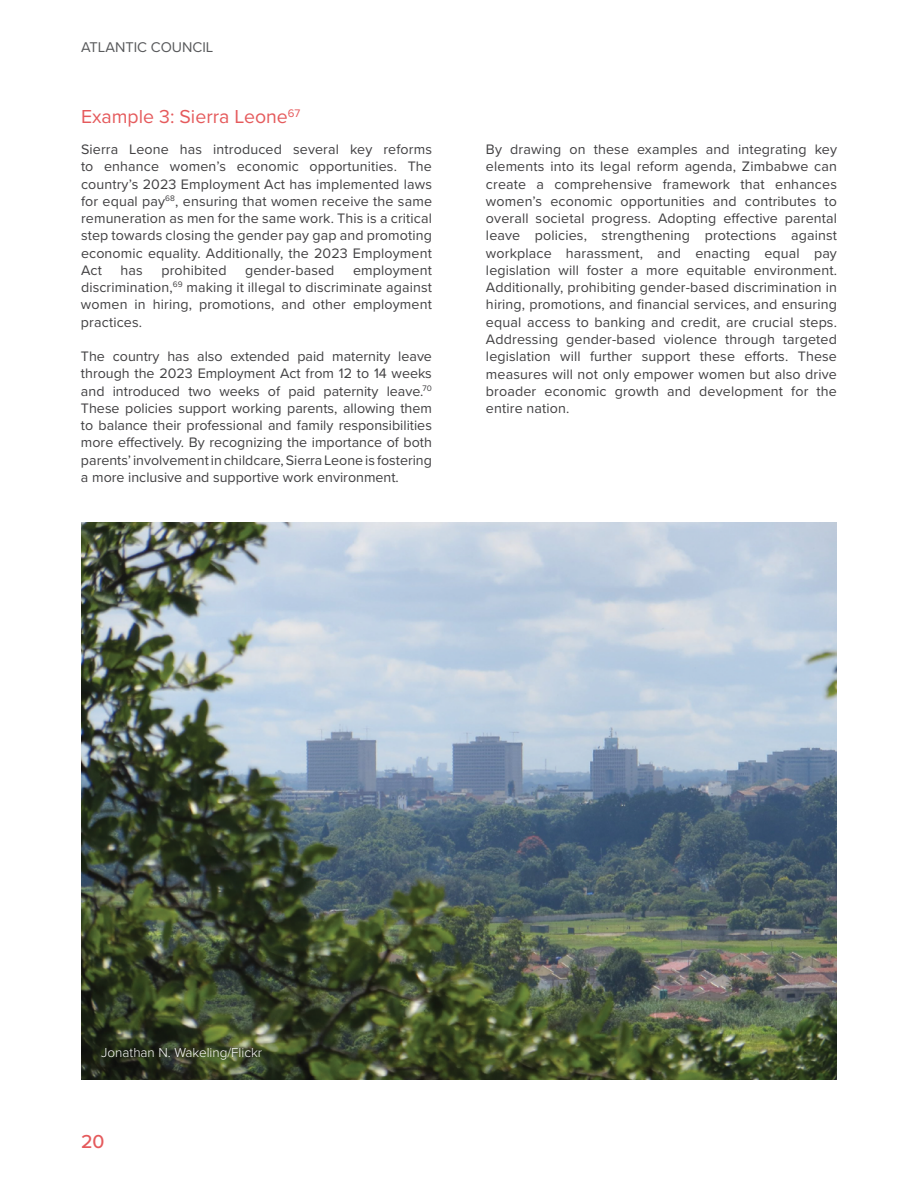
<style>
.page{position:relative;width:918px;height:1188px;background:#fff}
.page>*{position:absolute;margin:0;border:0;box-sizing:border-box;transform-origin:0 0}
.t1{font:19.5px "Proxima Nova";color:#e55a5c}
.t2{font:500 19.5px "Proxima Nova";color:#e55a5c}
.t3{font:14.7px "Proxima Nova";color:#58595b}
.t4{font:14.25px/17.2px "Proxima Nova";letter-spacing:.01em;color:#414042;text-align:justify}
.t5{font:300 13.5px "Proxima Nova";color:#fff}
</style>
<div class="page">
<img style="left:81px;top:523px;width:756px;height:557px">
<p class="t3" style="left:81px;top:36px;width:134px">ATLANTIC COUNCIL</p>
<h1 class="t1" style="left:81px;top:102px;width:221px">Example 3: Sierra Leone<sup>67</sup></h1>
<p class="t4" style="left:81px;top:140px;width:353px">Sierra Leone has introduced several key reforms to enhance women’s economic opportunities. The country’s 2023 Employment Act has implemented laws for equal pay<sup>68</sup>, ensuring that women receive the same remuneration as men for the same work. This is a critical step towards closing the gender pay gap and promoting economic equality. Additionally, the 2023 Employment Act</p>
<p class="t4" style="left:81px;top:261px;width:353px;text-indent:272px">employment discrimination,<sup>69</sup> making it illegal to discriminate against women in hiring, promotions, and other employment practices.</p>
<p class="t4" style="left:81px;top:347px;width:353px">The country has also extended paid maternity leave through the 2023 Employment Act from 12 to 14 weeks and introduced two weeks of paid paternity leave.<sup>70<br></sup>These policies support working parents, allowing them to balance their professional and family responsibilities more effectively. By recognizing the importance of both parents’ involvement in childcare, Sierra Leone is fostering a more inclusive and supportive work environment.</p>
<p class="t4" style="left:120px;top:261px;width:24px">has</p>
<p class="t4" style="left:161px;top:261px;width:67px">prohibited</p>
<p class="t4" style="left:245px;top:261px;width:91px">gender-based</p>
<p class="t4" style="left:486px;top:140px;width:353px">By drawing on these examples and integrating key elements into its legal reform agenda, Zimbabwe can create a comprehensive framework that enhances women’s economic opportunities and contributes to overall societal progress. Adopting effective parental leave policies, strengthening protections against workplace harassment, and enacting equal pay legislation will foster a more equitable environment.<br>Additionally, prohibiting gender-based discrimination in hiring, promotions, and financial services, and ensuring equal access to banking and credit, are crucial steps.<br>Addressing gender-based violence through targeted legislation will further support these efforts. These measures will not only empower women but also drive broader economic growth and development for the entire nation.</p>
<p class="t5" style="left:101px;top:1042px;width:162px">Jonathan N. Wakeling/Flickr</p>
<h1 class="t2" style="left:81px;top:1127px;width:25px">20</h1>
</div>
